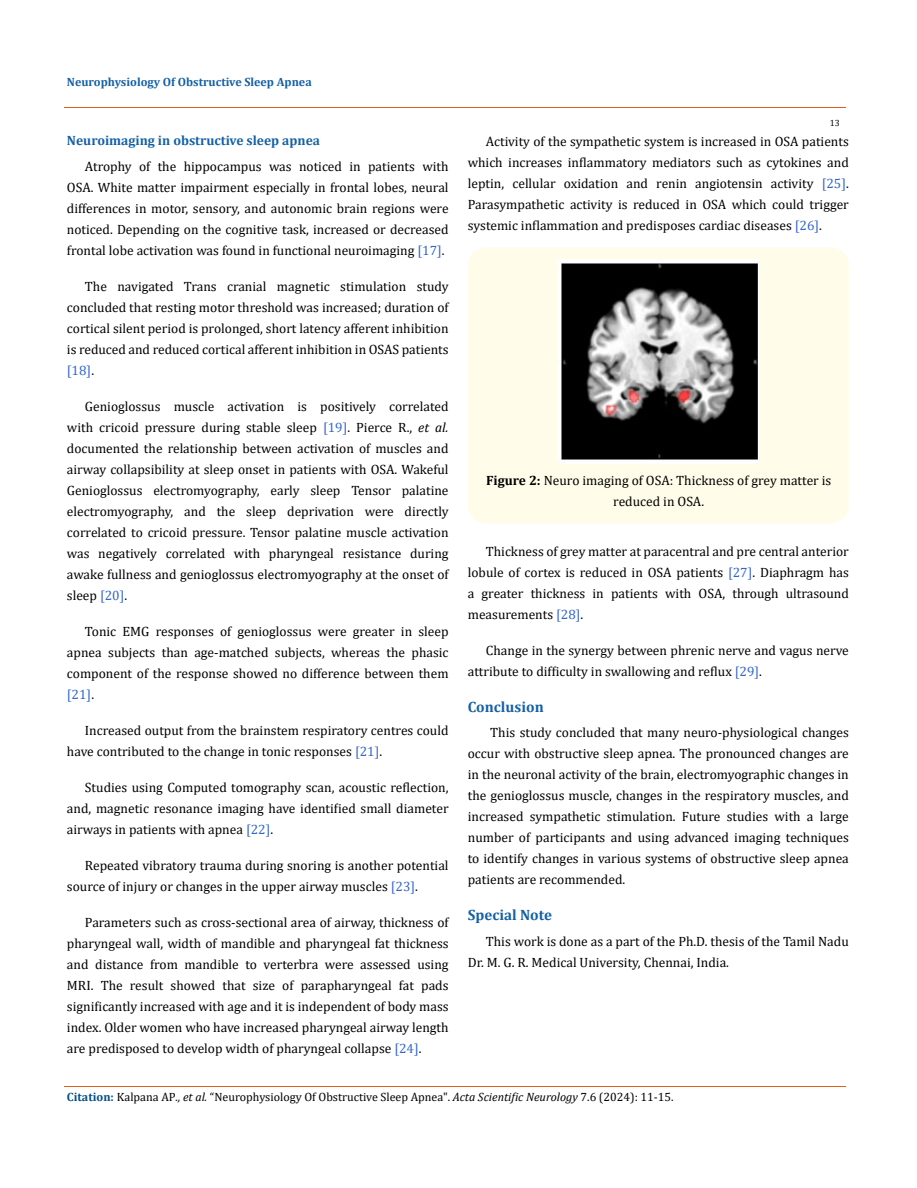
<style>
.page{position:relative;width:917px;height:1188px;background:#fff}
.page>*{position:absolute;margin:0;border:0;box-sizing:border-box;transform-origin:0 0}
.t1{font:700 15px "Cambria";color:#1560a6}
.t2{font:13.5px/21px "Cambria";color:#000;text-align:justify}
.t3{font:700 13.5px "Cambria";color:#1560a6}
.t4{font:12px "Cambria";color:#000}
.t5{font:700 12px "Cambria";color:#1560a6}
.t6{font:9px "Cambria";color:#000}
.s1{color:#36c}
.s2{font-style:italic}
.s3{font-weight:700}
.s4{font-weight:700;color:#035089}
</style>
<div class="page">
<div style="left:468px;top:247px;width:380px;height:276px;background:#fffde9;border-radius:18px"></div>
<img style="left:557px;top:259px;width:202px;height:205px">
<hr style="left:64px;top:108px;width:781px;height:1px;background:#e05d1a">
<hr style="left:64px;top:1086px;width:781px;height:1px;background:#e05d1a">
<p class="t5" style="left:67px;top:73px;width:246px">Neurophysiology Of Obstructive Sleep Apnea</p>
<p class="t3" style="left:67px;top:131px;width:255px">Neuroimaging in obstructive sleep apnea</p>
<p class="t2" style="left:67px;top:156px;width:383px;text-indent:18px">Atrophy of the hippocampus was noticed in patients with OSA. White matter impairment especially in frontal lobes, neural differences in motor, sensory, and autonomic brain regions were noticed. Depending on the cognitive task, increased or decreased frontal lobe activation was found in functional neuroimaging <span class="s1">[17]</span>.</p>
<p class="t2" style="left:67px;top:276px;width:383px;text-indent:18px">The navigated Trans cranial magnetic stimulation study concluded that resting motor threshold was increased; duration of cortical silent period is prolonged, short latency afferent inhibition is reduced and reduced cortical afferent inhibition in OSAS patients <span class="s1">[18]</span>.</p>
<p class="t2" style="left:67px;top:396px;width:383px;text-indent:18px">Genioglossus muscle activation is positively correlated with cricoid pressure during stable sleep <span class="s1">[19]</span>. Pierce R., <span class="s2">et al. </span>documented the relationship between activation of muscles and airway collapsibility at sleep onset in patients with OSA. Wakeful Genioglossus electromyography, early sleep Tensor palatine electromyography, and the sleep deprivation were directly correlated to cricoid pressure. Tensor palatine muscle activation was negatively correlated with pharyngeal resistance during awake fullness and genioglossus electromyography at the onset of sleep <span class="s1">[20]</span>.</p>
<p class="t2" style="left:67px;top:621px;width:383px;text-indent:18px">Tonic EMG responses of genioglossus were greater in sleep apnea subjects than age-matched subjects, whereas the phasic component of the response showed no difference between them <span class="s1">[21]</span>.</p>
<p class="t2" style="left:67px;top:720px;width:383px;text-indent:18px">Increased output from the brainstem respiratory centres could have contributed to the change in tonic responses <span class="s1">[21]</span>.</p>
<p class="t2" style="left:67px;top:777px;width:383px;text-indent:18px">Studies using Computed tomography scan, acoustic reflection, and, magnetic resonance imaging have identified small diameter airways in patients with apnea <span class="s1">[22]</span>.</p>
<p class="t2" style="left:67px;top:855px;width:383px;text-indent:18px">Repeated vibratory trauma during snoring is another potential source of injury or changes in the upper airway muscles <span class="s1">[23]</span>.</p>
<p class="t2" style="left:67px;top:912px;width:383px;text-indent:18px">Parameters such as cross-sectional area of airway, thickness of pharyngeal wall, width of mandible and pharyngeal fat thickness and distance from mandible to verterbra were assessed using MRI. The result showed that size of parapharyngeal fat pads significantly increased with age and it is independent of body mass index. Older women who have increased pharyngeal airway length are predisposed to develop width of pharyngeal collapse <span class="s1">[24]</span>.</p>
<p class="t6" style="left:829px;top:118px;width:11px">13</p>
<p class="t2" style="left:468px;top:130px;width:382px;text-indent:18px">Activity of the sympathetic system is increased in OSA patients which increases inflammatory mediators such as cytokines and leptin, cellular oxidation and renin angiotensin activity <span class="s1">[25]</span>.<br>Parasympathetic activity is reduced in OSA which could trigger systemic inflammation and predisposes cardiac diseases <span class="s1">[26]</span>.</p>
<p class="t2" style="left:486px;top:470px;width:347px;text-align:center"><span class="s3">Figure 2:</span> Neuro imaging of OSA: Thickness of grey matter is reduced in OSA.</p>
<p class="t2" style="left:468px;top:540px;width:382px;text-indent:18px">Thickness of grey matter at paracentral and pre central anterior lobule of cortex is reduced in OSA patients <span class="s1">[27]</span>. Diaphragm has a greater thickness in patients with OSA, through ultrasound measurements <span class="s1">[28]</span>.</p>
<p class="t2" style="left:468px;top:639px;width:382px;text-indent:18px">Change in the synergy between phrenic nerve and vagus nerve attribute to difficulty in swallowing and reflux <span class="s1">[29]</span>.</p>
<p class="t1" style="left:468px;top:696px;width:77px">Conclusion</p>
<p class="t2" style="left:468px;top:722px;width:382px;text-indent:22px">This study concluded that many neuro-physiological changes occur with obstructive sleep apnea. The pronounced changes are in the neuronal activity of the brain, electromyographic changes in the genioglossus muscle, changes in the respiratory muscles, and increased sympathetic stimulation. Future studies with a large number of participants and using advanced imaging techniques to identify changes in various systems of obstructive sleep apnea patients are recommended.</p>
<p class="t1" style="left:468px;top:904px;width:86px">Special Note</p>
<p class="t2" style="left:468px;top:930px;width:382px;text-indent:18px">This work is done as a part of the Ph.D. thesis of the Tamil Nadu<br>Dr. M. G. R. Medical University, Chennai, India.</p>
<p class="t4" style="left:67px;top:1090px;width:608px"><span class="s4">Citation:</span> Kalpana AP<span class="s2">., et al.</span> “Neurophysiology Of Obstructive Sleep Apnea". <span class="s2">Acta Scientific Neurology</span> 7.6 (2024): 11-15.</p>
</div>
